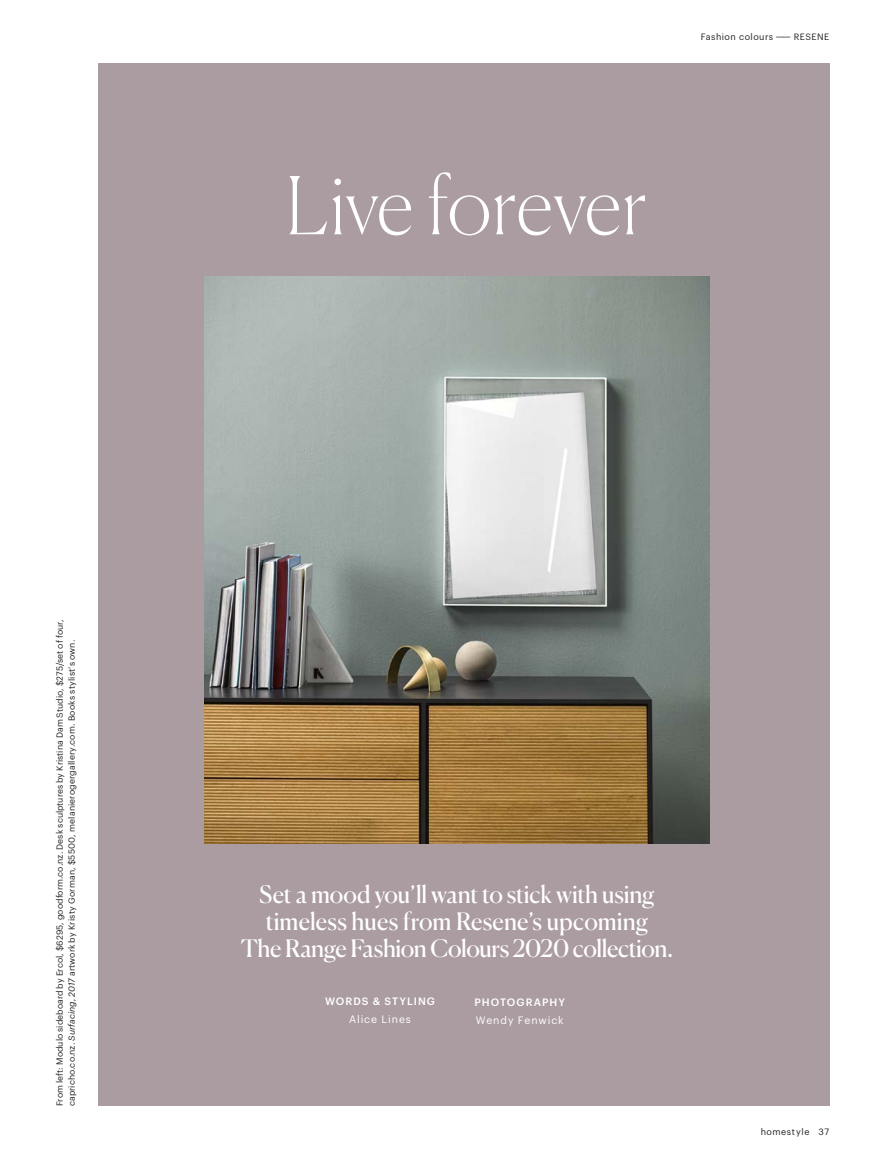
<style>
.page{position:relative;width:893px;height:1170px;background:#fff}
.page>*{position:absolute;margin:0;border:0;box-sizing:border-box;transform-origin:0 0}
.t1{font:100 79.5px "Canela";color:#fff}
.Standfirst{font:24px/27px "Canela";letter-spacing:-.01em;color:#fff;text-align:center}
.t2{font:500 10.5px/18px "Graphik";letter-spacing:.095em;color:#fff;text-align:center}
.t3{font:10.5px/18px "Graphik";letter-spacing:.09em;color:#fff}
.t4{font:9px "Graphik";letter-spacing:.05em;color:#231f20}
.t5{font:9px "Graphik";letter-spacing:.07em;color:#231f20}
.Gotham_Caption{font:8.7px/12px "Graphik";letter-spacing:.01em;color:#231f20}
.s1{font-style:italic}
.s2{font-weight:400}
.s3{font-weight:500}
</style>
<div class="page">
<div style="left:98px;top:64px;width:731px;height:1042px;background:#aa9ca0"></div>
<img style="left:204px;top:276px;width:506px;height:567px">
<p class="Gotham_Caption" style="left:53px;top:1106px;width:488px;rotate:-90deg">From left: Modulo sideboard by Ercol, $6295, goodform.co.nz. Desk sculptures by Kristina Dam Studio, $275/set of four, capricho.co.nz. <span class="s1">Surfacing, 2017</span> artwork by Kristy Gorman, $5500, melanierogergallery.com. Books stylist’s own.</p>
<p class="t1" style="left:285px;top:142px;width:363px">Live forever</p>
<p class="t4" style="left:701px;top:29px;width:130px">Fashion colours —— RESENE</p>
<p class="Standfirst" style="left:241px;top:878px;width:434px">Set a mood you’ll want to stick with using timeless hues from Resene’s upcoming<br>The Range Fashion Colours 2020 collection.</p>
<p class="t2" style="left:325px;top:991px;width:111px">WORDS &amp; STYLING<br><span class="s2">Alice Lines</span></p>
<p class="t3" style="left:474px;top:991px;width:92px"><span class="s3">PHOTOGRAPHY<br></span>Wendy Fenwick</p>
<p class="t5" style="left:761px;top:1124px;width:70px">homestyle 37</p>
</div>
